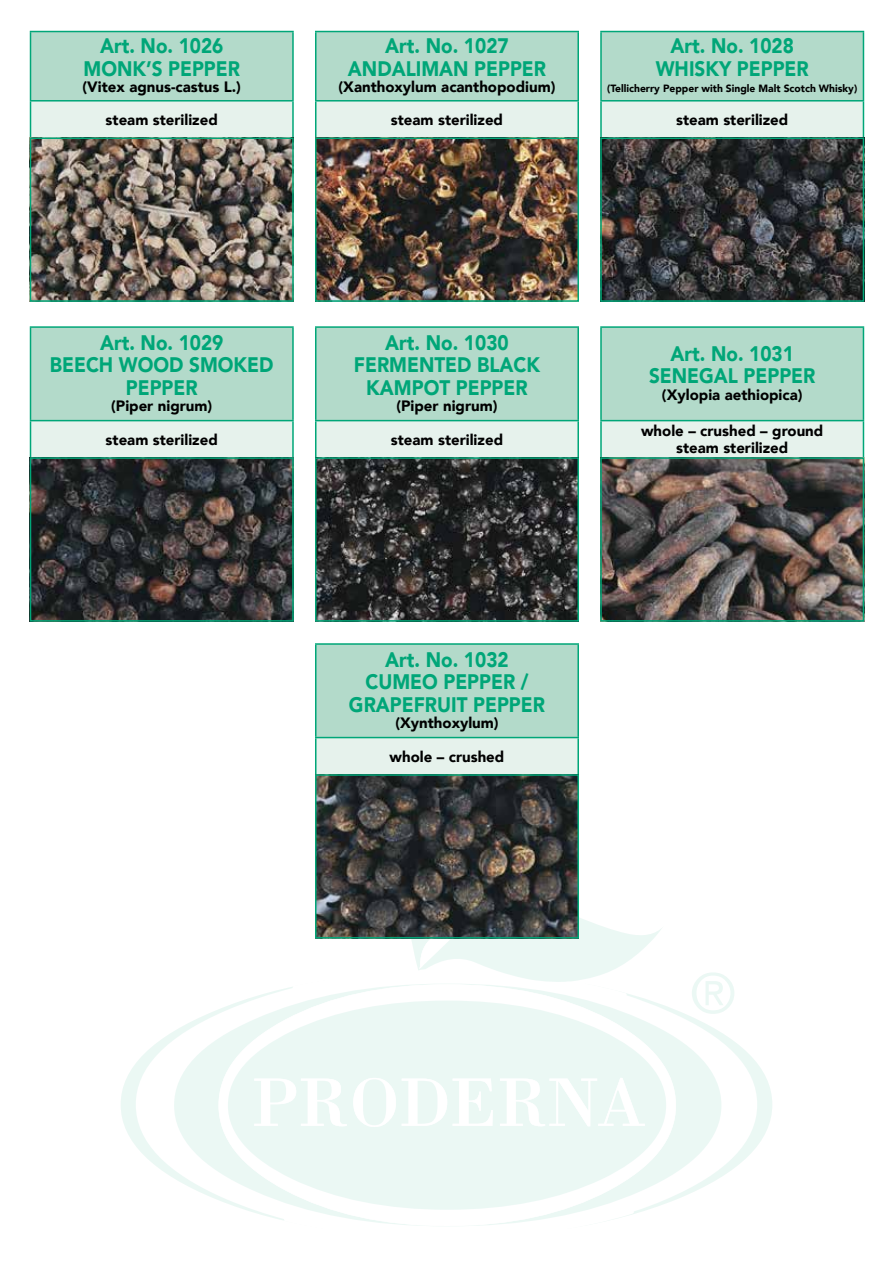
<style>
.page{position:relative;width:893px;height:1263px;background:#fff}
.page>*{position:absolute;margin:0;border:0;box-sizing:border-box;transform-origin:0 0}
.t1{font:900 21px/22.5px "Avenir";color:#00a678;text-align:center;scale:.9 1}
.t2{font:900 15px/32.5px "Avenir";color:#000;text-align:center}
.t3{font:900 10.5px "Avenir";color:#000}
</style>
<div class="page">
<svg style="left:637px;top:996px;width:135px;height:217px"></svg>
<svg style="left:121px;top:989px;width:160px;height:231px"></svg>
<svg style="left:409px;top:918px;width:253px;height:51px"></svg>
<svg style="left:692px;top:972px;width:42px;height:42px"></svg>
<svg style="left:281px;top:969px;width:356px;height:257px"></svg>
<div style="left:31px;top:32px;width:262px;height:69px;background:#b3daca"></div>
<div style="left:31px;top:101px;width:262px;height:36px;background:#e6f2ec"></div>
<hr style="left:30px;top:102px;width:1px;height:35px;background:#00a678">
<hr style="left:292px;top:102px;width:2px;height:35px;background:#00a678">
<hr style="left:30px;top:31px;width:264px;height:1px;background:#00a678">
<hr style="left:30px;top:32px;width:1px;height:68px;background:#00a678">
<hr style="left:292px;top:32px;width:2px;height:68px;background:#00a678">
<hr style="left:30px;top:100px;width:264px;height:2px;background:#00a678">
<img style="left:33px;top:140px;width:258px;height:159px">
<div style="left:30px;top:137px;width:264px;height:165px;border:2px solid #00a678"></div>
<div style="left:316px;top:32px;width:262px;height:69px;background:#b3daca"></div>
<div style="left:316px;top:101px;width:262px;height:36px;background:#e6f2ec"></div>
<hr style="left:315px;top:102px;width:1px;height:35px;background:#00a678">
<hr style="left:577px;top:102px;width:2px;height:35px;background:#00a678">
<hr style="left:315px;top:31px;width:264px;height:1px;background:#00a678">
<hr style="left:315px;top:32px;width:1px;height:68px;background:#00a678">
<hr style="left:577px;top:32px;width:2px;height:68px;background:#00a678">
<hr style="left:315px;top:100px;width:264px;height:2px;background:#00a678">
<img style="left:318px;top:140px;width:258px;height:159px">
<div style="left:315px;top:137px;width:264px;height:165px;border:2px solid #00a678"></div>
<div style="left:601px;top:32px;width:262px;height:69px;background:#b3daca"></div>
<div style="left:601px;top:101px;width:262px;height:36px;background:#e6f2ec"></div>
<hr style="left:600px;top:102px;width:2px;height:35px;background:#00a678">
<hr style="left:863px;top:102px;width:1px;height:35px;background:#00a678">
<hr style="left:600px;top:31px;width:264px;height:1px;background:#00a678">
<hr style="left:600px;top:32px;width:2px;height:68px;background:#00a678">
<hr style="left:863px;top:32px;width:1px;height:68px;background:#00a678">
<hr style="left:600px;top:100px;width:264px;height:2px;background:#00a678">
<img style="left:603px;top:140px;width:258px;height:159px">
<div style="left:600px;top:137px;width:264px;height:165px;border:2px solid #00a678"></div>
<div style="left:31px;top:327px;width:262px;height:94px;background:#b3daca"></div>
<div style="left:31px;top:421px;width:262px;height:36px;background:#e6f2ec"></div>
<hr style="left:30px;top:421px;width:1px;height:36px;background:#00a678">
<hr style="left:292px;top:421px;width:2px;height:36px;background:#00a678">
<hr style="left:30px;top:326px;width:264px;height:2px;background:#00a678">
<hr style="left:30px;top:328px;width:1px;height:92px;background:#00a678">
<hr style="left:292px;top:328px;width:2px;height:92px;background:#00a678">
<hr style="left:30px;top:420px;width:264px;height:1px;background:#00a678">
<img style="left:33px;top:460px;width:258px;height:159px">
<div style="left:30px;top:457px;width:264px;height:165px;border:2px solid #00a678"></div>
<div style="left:316px;top:327px;width:262px;height:94px;background:#b3daca"></div>
<div style="left:316px;top:421px;width:262px;height:36px;background:#e6f2ec"></div>
<hr style="left:315px;top:421px;width:1px;height:36px;background:#00a678">
<hr style="left:577px;top:421px;width:2px;height:36px;background:#00a678">
<hr style="left:315px;top:326px;width:264px;height:2px;background:#00a678">
<hr style="left:315px;top:328px;width:1px;height:92px;background:#00a678">
<hr style="left:577px;top:328px;width:2px;height:92px;background:#00a678">
<hr style="left:315px;top:420px;width:264px;height:1px;background:#00a678">
<img style="left:318px;top:460px;width:258px;height:159px">
<div style="left:315px;top:457px;width:264px;height:165px;border:2px solid #00a678"></div>
<div style="left:601px;top:327px;width:262px;height:94px;background:#b3daca"></div>
<div style="left:601px;top:421px;width:262px;height:36px;background:#e6f2ec"></div>
<hr style="left:600px;top:421px;width:2px;height:36px;background:#00a678">
<hr style="left:863px;top:421px;width:1px;height:36px;background:#00a678">
<hr style="left:600px;top:326px;width:264px;height:2px;background:#00a678">
<hr style="left:600px;top:328px;width:2px;height:92px;background:#00a678">
<hr style="left:863px;top:328px;width:1px;height:92px;background:#00a678">
<hr style="left:600px;top:420px;width:264px;height:1px;background:#00a678">
<img style="left:603px;top:460px;width:258px;height:159px">
<div style="left:600px;top:457px;width:264px;height:165px;border:2px solid #00a678"></div>
<div style="left:316px;top:644px;width:262px;height:93px;background:#b3daca"></div>
<div style="left:316px;top:737px;width:262px;height:37px;background:#e6f2ec"></div>
<hr style="left:315px;top:738px;width:1px;height:36px;background:#00a678">
<hr style="left:577px;top:738px;width:2px;height:36px;background:#00a678">
<hr style="left:315px;top:643px;width:264px;height:2px;background:#00a678">
<hr style="left:315px;top:645px;width:1px;height:92px;background:#00a678">
<hr style="left:577px;top:645px;width:2px;height:92px;background:#00a678">
<hr style="left:315px;top:737px;width:264px;height:1px;background:#00a678">
<img style="left:318px;top:777px;width:258px;height:158px">
<div style="left:315px;top:774px;width:264px;height:164px;border:2px solid #00a678"></div>
<h1 class="t1" style="left:84px;top:34px;width:175px">Art. No. 1026<br>MONK’S PEPPER</h1>
<p class="t2" style="left:83px;top:70px;width:160px">(Vitex agnus-castus L.) steam sterilized</p>
<h1 class="t1" style="left:348px;top:34px;width:222px">Art. No. 1027<br>ANDALIMAN PEPPER</h1>
<p class="t2" style="left:339px;top:70px;width:218px">(Xanthoxylum acanthopodium) steam sterilized</p>
<h1 class="t1" style="left:656px;top:34px;width:171px">Art. No. 1028<br>WHISKY PEPPER</h1>
<p class="t3" style="left:607px;top:80px;width:252px">(Tellicherry Pepper with Single Malt Scotch Whisky)</p>
<p class="t2" style="left:676px;top:103px;width:114px">steam sterilized</p>
<h1 class="t1" style="left:50px;top:331px;width:250px">Art. No. 1029<br>BEECH WOOD SMOKED<br>PEPPER</h1>
<p class="t2" style="left:111px;top:389px;width:103px">(Piper nigrum)</p>
<p class="t2" style="left:106px;top:423px;width:114px">steam sterilized</p>
<h1 class="t1" style="left:354px;top:331px;width:208px">Art. No. 1030<br>FERMENTED BLACK<br>KAMPOT PEPPER</h1>
<p class="t2" style="left:396px;top:389px;width:103px">(Piper nigrum)</p>
<p class="t2" style="left:391px;top:423px;width:114px">steam sterilized</p>
<h1 class="t1" style="left:349px;top:647px;width:219px">Art. No. 1032<br>CUMEO PEPPER /<br>GRAPEFRUIT PEPPER</h1>
<p class="t2" style="left:395px;top:706px;width:105px">(Xynthoxylum)</p>
<p class="t2" style="left:390px;top:740px;width:116px">whole – crushed</p>
<h1 class="t1" style="left:649px;top:342px;width:186px">Art. No. 1031<br>SENEGAL PEPPER</h1>
<p class="t2" style="left:662px;top:378px;width:142px">(Xylopia aethiopica)</p>
<p class="t2" style="left:641px;top:423px;width:184px;line-height:16.5px">whole – crushed – ground steam sterilized</p>
</div>
